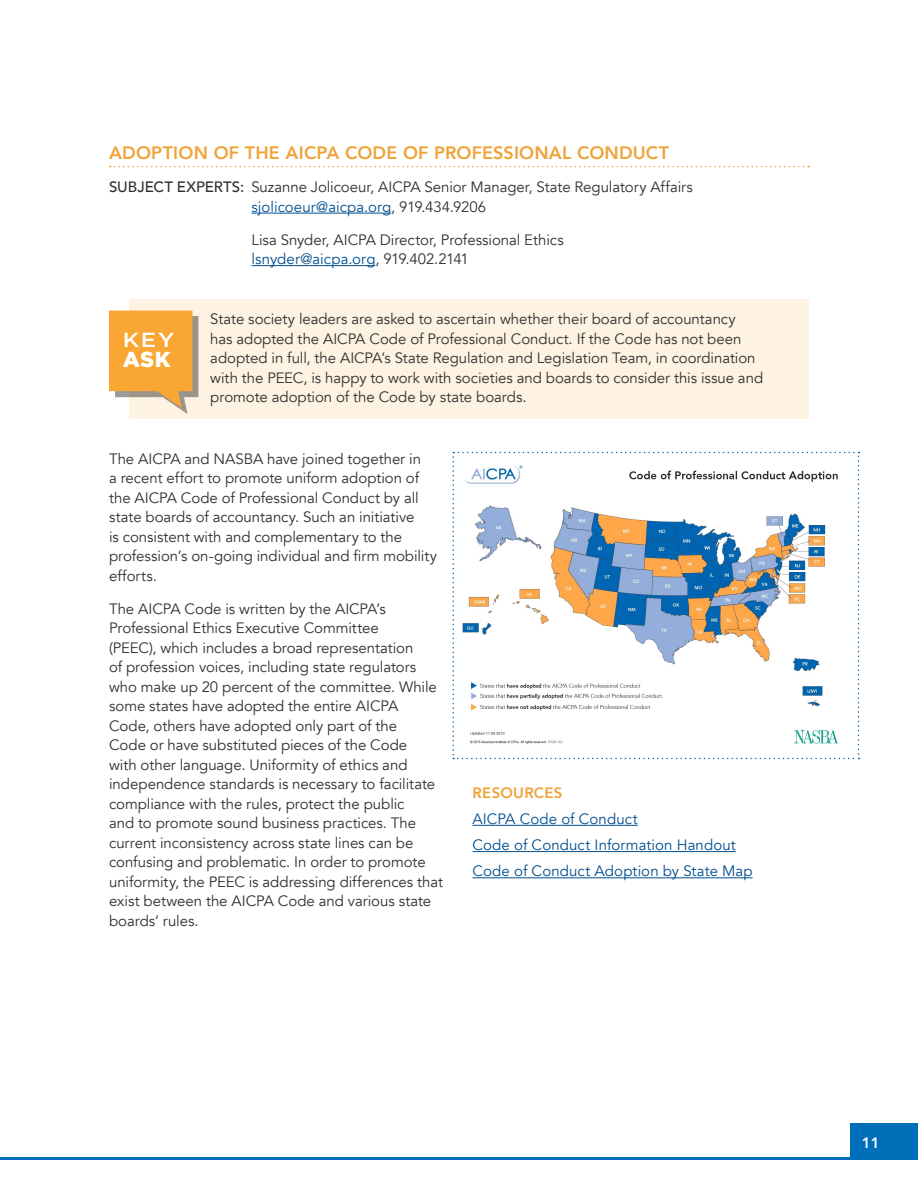
<style>
.page{position:relative;width:918px;height:1188px;background:#fff}
.page>*{position:absolute;margin:0;border:0;box-sizing:border-box;transform-origin:0 0}
.t1{font:900 21.6px "Gotham";color:#fff}
.t2{font:500 20.4px "Gotham";color:#fff;scale:1.12 1}
.t3{font:800 18px "Avenir LT Com";letter-spacing:.01em;color:#efa33b}
.t4{font:15px/19.5px "Avenir LT Com";letter-spacing:-.005em;color:#312f30}
.t5{font:15px/26.2px "Avenir LT Com";letter-spacing:.01em;color:#014f90}
.t6{font:800 15px "Avenir LT Com";letter-spacing:.02em;color:#efa33b}
.t7{font:800 15px "Avenir LT Com";color:#fff}
.s1{font-weight:500}
.s2{color:#014f90}
</style>
<div class="page">
<div style="left:850px;top:1123px;width:68px;height:37px;background:#006fba"></div>
<hr style="left:0;top:1157px;width:851px;height:3px;background:#006fba">
<hr style="left:472px;top:825px;width:166px;height:1px;background:#014f90">
<hr style="left:472px;top:851px;width:264px;height:1px;background:#014f90">
<hr style="left:472px;top:878px;width:281px;height:1px;background:#014f90">
<svg style="left:110px;top:166px;width:699px;height:1px"></svg>
<hr style="left:251px;top:213px;width:140px;height:1px;background:#014f90">
<hr style="left:252px;top:265px;width:123px;height:1px;background:#014f90">
<div style="left:129px;top:299px;width:680px;height:120px;background:#fef3e2"></div>
<div style="left:115px;top:316px;width:83px;height:98px;background:#231f20;opacity:.45"></div>
<svg style="left:109px;top:310px;width:84px;height:99px;background:#f5ad4c"></svg>
<svg style="left:453px;top:452px;width:406px;height:307px"></svg>
<img style="left:457px;top:463px;width:397px;height:287px">
<p class="t3" style="left:109px;top:142px;width:562px">ADOPTION OF THE AICPA CODE OF PROFESSIONAL CONDUCT</p>
<p class="t4" style="left:251px;top:177px;width:443px;text-indent:-142px"><span class="s1">SUBJECT EXPERTS:</span> Suzanne Jolicoeur, AICPA Senior Manager, State Regulatory Affairs <span class="s2">sjolicoeur@aicpa.org</span>, 919.434.9206</p>
<p class="t4" style="left:252px;top:230px;width:314px">Lisa Snyder, AICPA Director, Professional Ethics <span class="s2">lsnyder@aicpa.org</span>, 919.402.2141</p>
<h2 class="t2" style="left:123px;top:327px;width:48px">KEY</h2>
<h1 class="t1" style="left:123px;top:347px;width:49px">ASK</h1>
<p class="t4" style="left:210px;top:309px;width:554px">State society leaders are asked to ascertain whether their board of accountancy<br>has adopted the AICPA Code of Professional Conduct. If the Code has not been adopted in full, the AICPA’s State Regulation and Legislation Team, in coordination with the PEEC, is happy to work with societies and boards to consider this issue and promote adoption of the Code by state boards.</p>
<p class="t4" style="left:109px;top:449px;width:330px">The AICPA and NASBA have joined together in<br>a recent effort to promote uniform adoption of the AICPA Code of Professional Conduct by all state boards of accountancy. Such an initiative<br>is consistent with and complementary to the profession’s on-going individual and firm mobility efforts.</p>
<p class="t4" style="left:109px;top:599px;width:336px">The AICPA Code is written by the AICPA’s Professional Ethics Executive Committee<br>(PEEC), which includes a broad representation<br>of profession voices, including state regulators who make up 20 percent of the committee. While some states have adopted the entire AICPA<br>Code, others have adopted only part of the<br>Code or have substituted pieces of the Code<br>with other language. Uniformity of ethics and independence standards is necessary to facilitate compliance with the rules, protect the public<br>and to promote sound business practices. The current inconsistency across state lines can be confusing and problematic. In order to promote uniformity, the PEEC is addressing differences that exist between the AICPA Code and various state boards’ rules.</p>
<p class="t6" style="left:472px;top:783px;width:92px">RESOURCES</p>
<p class="t5" style="left:472px;top:806px;width:282px">AICPA Code of Conduct<br>Code of Conduct Information Handout<br>Code of Conduct Adoption by State Map</p>
<p class="t7" style="left:862px;top:1134px;width:19px">11</p>
</div>
